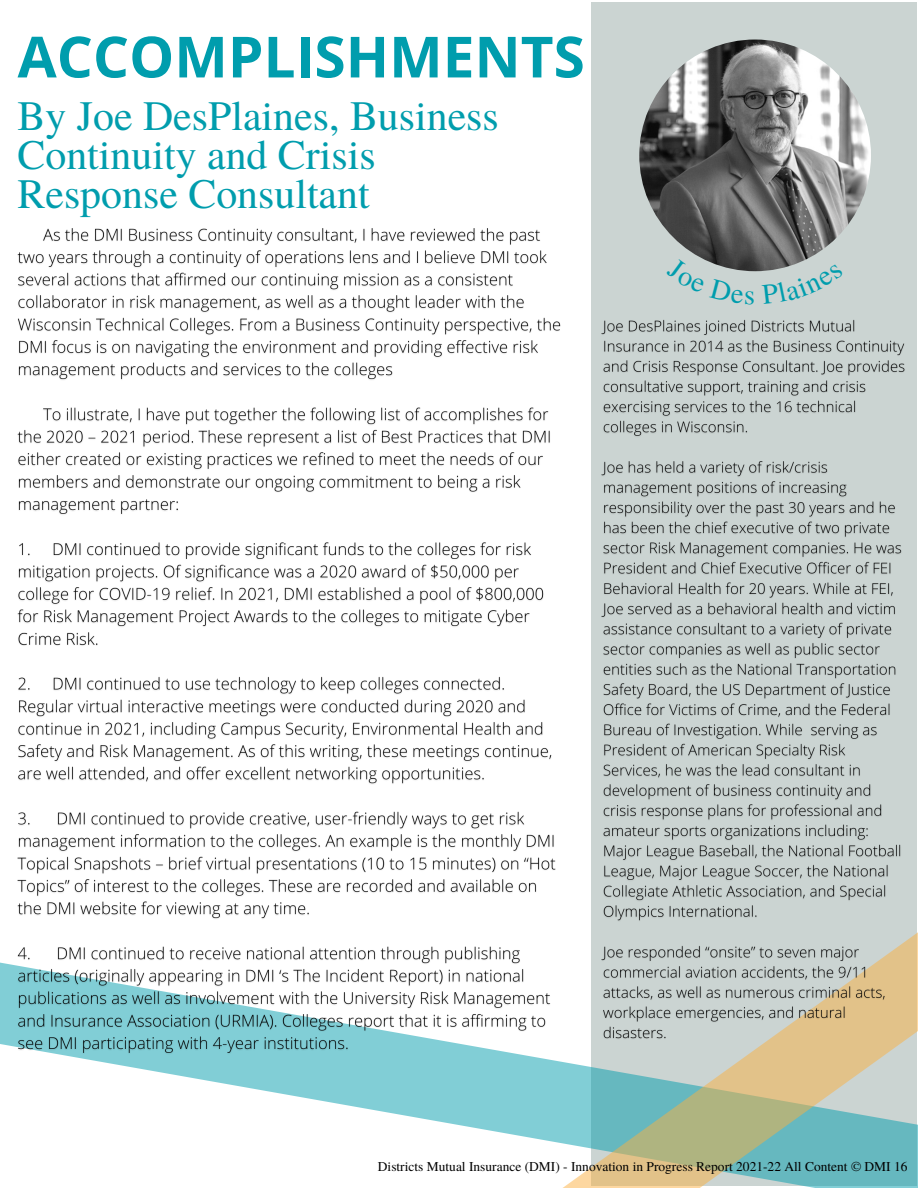
<style>
.page{position:relative;width:918px;height:1188px;background:#fff}
.page>*{position:absolute;margin:0;border:0;box-sizing:border-box;transform-origin:0 0}
.t1{font:700 56.85px "Open Sans";color:#009dad}
.t2{font:41.85px/39.3px "Te X Gyre Termes";color:#009dad}
.t3{font:13.5px "Te X Gyre Termes";color:#000}
</style>
<div class="page">
<div style="left:592px;top:2px;width:325px;height:1184px;background:#cbd4d2"></div>
<svg style="left:0;top:742px;width:918px;height:446px"></svg>
<img style="left:599px;top:319px;width:309px;height:727px">
<img style="left:14px;top:228px;width:551px;height:829px">
<img style="left:639px;top:40px;width:232px;height:231px;border-radius:50%">
<svg style="left:702px;top:258px;width:52px;height:14px"></svg>
<svg style="left:762px;top:263px;width:36px;height:8px"></svg>
<h1 class="t1" style="left:18px;top:17px;width:569px">ACCOMPLISHMENTS</h1>
<h2 class="t2" style="left:18px;top:94px;width:483px">By Joe DesPlaines, Business<br>Continuity and Crisis<br>Response Consultant</h2>
<p class="t3" style="left:378px;top:1157px;width:531px">Districts Mutual Insurance (DMI) - Innovation in Progress Report 2021-22 All Content © DMI 16</p>
</div>
